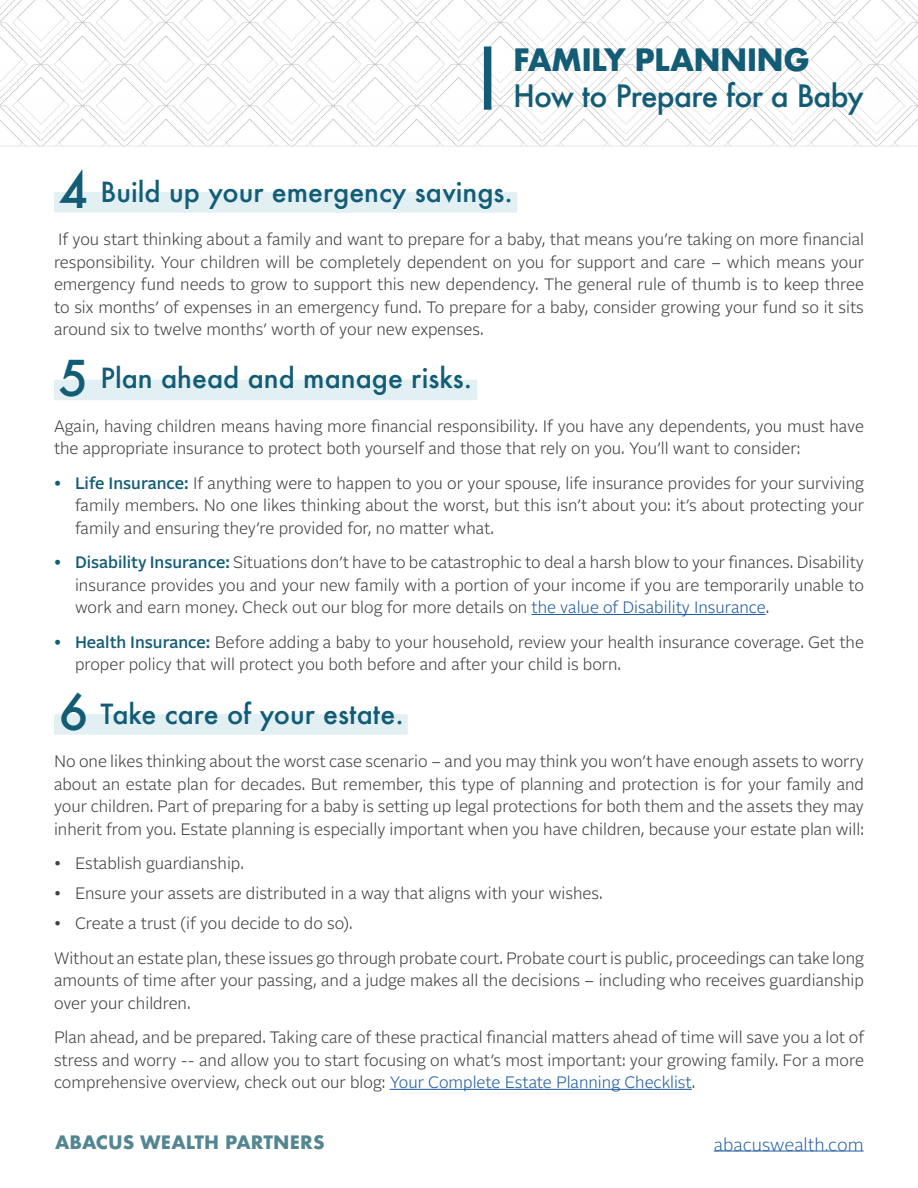
<style>
.page{position:relative;width:918px;height:1188px;background:#fff}
.page>*{position:absolute;margin:0;border:0;box-sizing:border-box;transform-origin:0 0}
.t1{font:500 48px "Futura";color:#125c75}
.t2{font:500 30px "Futura";letter-spacing:-.025em;color:#125c75}
.t3{font:700 30px "Futura";letter-spacing:-.025em;color:#125c75}
.t4{font:500 27px "Futura";color:#125c75}
.t5{font:700 18px "Futura";color:#538692}
.t6{font:300 18px "Alright Sans LT";color:#215e9e}
.t7{font:300 16.5px/22.5px "Alrightv 2 Normal LT";color:#414042;text-align:justify}
.s1{font-weight:500;color:#125c75}
.s2{color:#215e9e}
</style>
<div class="page">
<div style="left:54px;top:714px;width:354px;height:21px;background:#e2eff3;border-radius:2px"></div>
<div style="left:54px;top:380px;width:423px;height:20px;background:#e2eff3;border-radius:2px"></div>
<div style="left:54px;top:192px;width:463px;height:21px;background:#e2eff3;border-radius:2px"></div>
<hr style="left:532px;top:614px;width:234px;height:1px;background:#215e9e">
<hr style="left:390px;top:1089px;width:302px;height:1px;background:#215e9e">
<svg style="left:0;top:0;width:918px;height:146px"></svg>
<div style="left:484px;top:46px;width:7px;height:64px;background:#125c75"></div>
<hr style="left:714px;top:1151px;width:150px;height:1px;background:#215e9e">
<h2 class="t3" style="left:513px;top:38px;width:299px">FAMILY PLANNING</h2>
<h2 class="t2" style="left:513px;top:76px;width:352px">How to Prepare for a Baby</h2>
<h1 class="t1" style="left:59px;top:158px;width:31px">4</h1>
<h3 class="t4" style="left:100px;top:173px;width:414px">Build up your emergency savings.</h3>
<p class="t7" style="left:54px;top:227px;width:812px">If you start thinking about a family and want to prepare for a baby, that means you’re taking on more financial responsibility. Your children will be completely dependent on you for support and care – which means your emergency fund needs to grow to support this new dependency. The general rule of thumb is to keep three to six months’ of expenses in an emergency fund. To prepare for a baby, consider growing your fund so it sits around six to twelve months’ worth of your new expenses.</p>
<h3 class="t4" style="left:100px;top:360px;width:373px">Plan ahead and manage risks.</h3>
<p class="t7" style="left:54px;top:414px;width:812px">Again, having children means having more financial responsibility. If you have any dependents, you must have the appropriate insurance to protect both yourself and those that rely on you. You’ll want to consider:</p>
<p class="t7" style="left:75px;top:471px;width:791px;text-indent:-21px"><span class="s1">• Life Insurance:</span> If anything were to happen to you or your spouse, life insurance provides for your surviving family members. No one likes thinking about the worst, but this isn’t about you: it’s about protecting your family and ensuring they’re provided for, no matter what.</p>
<p class="t7" style="left:75px;top:551px;width:790px;text-indent:-21px"><span class="s1">• Disability Insurance:</span> Situations don’t have to be catastrophic to deal a harsh blow to your finances. Disability insurance provides you and your new family with a portion of your income if you are temporarily unable to work and earn money. Check out our blog for more details on <span class="s2">the value of Disability Insurance</span>.</p>
<p class="t7" style="left:75px;top:630px;width:790px;text-indent:-21px"><span class="s1">• Health Insurance:</span> Before adding a baby to your household, review your health insurance coverage. Get the proper policy that will protect you both before and after your child is born.</p>
<h3 class="t4" style="left:100px;top:695px;width:305px">Take care of your estate.</h3>
<p class="t7" style="left:54px;top:750px;width:812px">No one likes thinking about the worst case scenario – and you may think you won’t have enough assets to worry about an estate plan for decades. But remember, this type of planning and protection is for your family and your children. Part of preparing for a baby is setting up legal protections for both them and the assets they may inherit from you. Estate planning is especially important when you have children, because your estate plan will:</p>
<p class="t7" style="left:54px;top:852px;width:191px">• Establish guardianship.</p>
<p class="t7" style="left:54px;top:882px;width:550px">• Ensure your assets are distributed in a way that aligns with your wishes.</p>
<p class="t7" style="left:54px;top:906px;width:812px;line-height:34.5px">• Create a trust (if you decide to do so).<br>Without an estate plan, these issues go through probate court. Probate court is public, proceedings can take long</p>
<p class="t7" style="left:54px;top:969px;width:812px">amounts of time after your passing, and a judge makes all the decisions – including who receives guardianship over your children.</p>
<p class="t7" style="left:54px;top:1026px;width:812px">Plan ahead, and be prepared. Taking care of these practical financial matters ahead of time will save you a lot of stress and worry -- and allow you to start focusing on what’s most important: your growing family. For a more comprehensive overview, check out our blog: <span class="s2">Your Complete Estate Planning Checklist</span>.</p>
<h1 class="t1" style="left:59px;top:345px;width:31px">5</h1>
<h1 class="t1" style="left:59px;top:680px;width:31px">6</h1>
<p class="t5" style="left:55px;top:1129px;width:271px">ABACUS WEALTH PARTNERS</p>
<p class="t6" style="left:714px;top:1133px;width:151px">abacuswealth.com</p>
</div>
